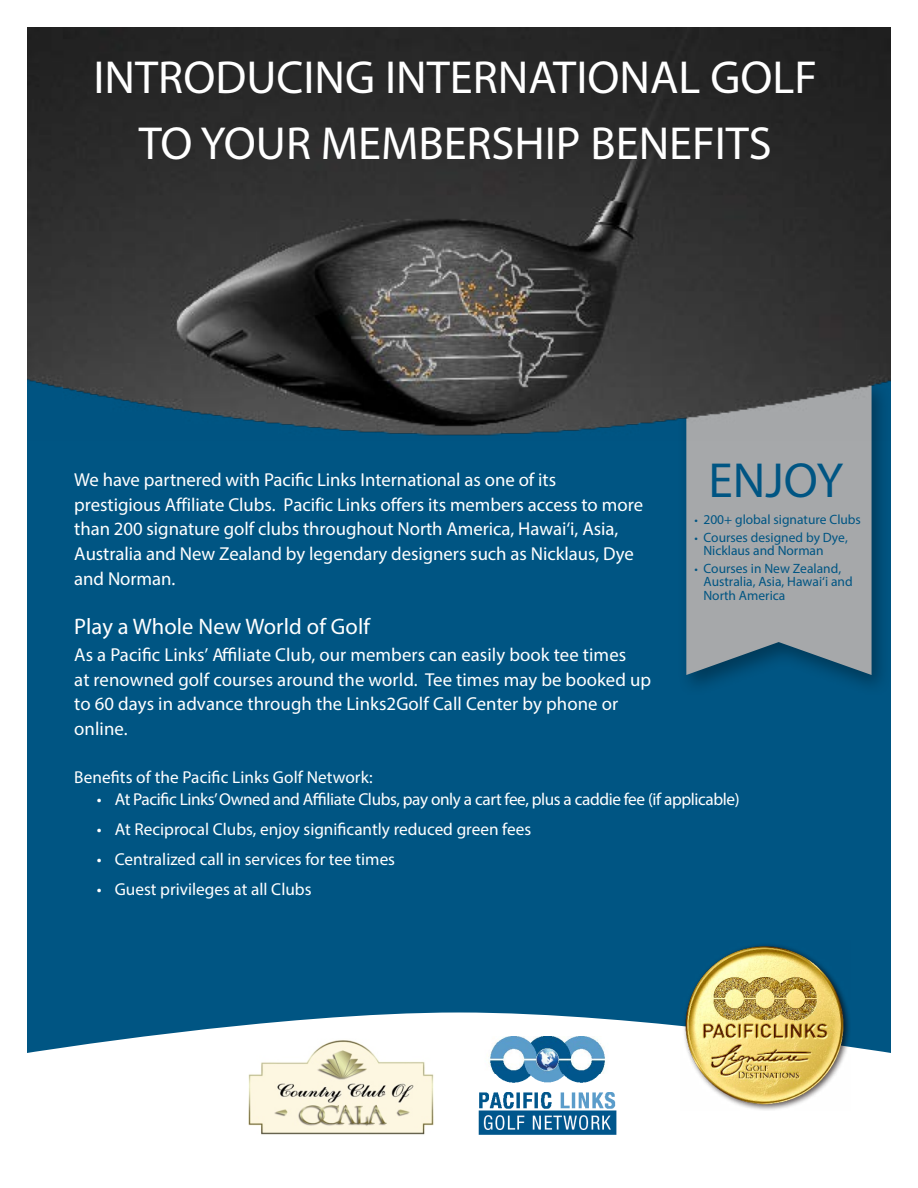
<style>
.page{position:relative;width:918px;height:1188px;background:#fff}
.page>*{position:absolute;margin:0;border:0;box-sizing:border-box;transform-origin:0 0}
.t1{font:49.5px "Myriad Pro";color:#005583}
.t2{font:46.5px/66px "Myriad Pro";color:#fff;text-align:center}
.t3{font:22.5px "Myriad Pro";letter-spacing:.005em;color:#fff}
.t4{font:18.75px/24.8px "Myriad Pro";letter-spacing:-.005em;color:#fff}
.t5{font:17.25px "Myriad Pro";color:#fff}
.t6{font:17.25px "Myriad Pro";letter-spacing:-.025em;color:#fff}
.t7{font:13.5px/13.5px "Myriad Pro";color:#005583}
.s1{font-size:12.15px}
</style>
<div class="page">
<div style="left:27px;top:441px;width:864px;height:612px;background:#005583"></div>
<div style="left:676px;top:377px;width:216px;height:321px;background:#000;opacity:.32"></div>
<svg style="left:686px;top:441px;width:186px;height:234px;background:#99a0a5"></svg>
<img style="left:27px;top:27px;width:864px;height:414px">
<img style="left:472px;top:1036px;width:158px;height:99px">
<img style="left:680px;top:941px;width:170px;height:169px">
<img style="left:249px;top:1039px;width:185px;height:96px">
<h2 class="t2" style="left:93px;top:44px;width:725px">INTRODUCING INTERNATIONAL GOLF<br>TO YOUR MEMBERSHIP BENEFITS</h2>
<h1 class="t1" style="left:709px;top:450px;width:136px">ENJOY</h1>
<p class="t7" style="left:694px;top:512px;width:168px"><span class="s1">•</span> 200+ global signature Clubs</p>
<p class="t7" style="left:703px;top:531px;width:146px;line-height:12.9px;text-indent:-9px"><span class="s1">•</span> Courses designed by Dye,<br>Nicklaus and Norman</p>
<p class="t7" style="left:703px;top:561px;width:151px;text-indent:-9px"><span class="s1">•</span> Courses in New Zealand,<br>Australia, Asia, Hawai‘i and<br>North America</p>
<p class="t4" style="left:74px;top:467px;width:570px">We have partnered with Pacific Links International as one of its prestigious Affiliate Clubs. Pacific Links offers its members access to more than 200 signature golf clubs throughout North America, Hawai‘i, Asia, Australia and New Zealand by legendary designers such as Nicklaus, Dye and Norman.</p>
<p class="t3" style="left:74px;top:613px;width:297px">Play a Whole New World of Golf</p>
<p class="t4" style="left:74px;top:642px;width:578px">As a Pacific Links’ Affiliate Club, our members can easily book tee times<br>at renowned golf courses around the world. Tee times may be booked up to 60 days in advance through the Links2Golf Call Center by phone or online.</p>
<p class="t5" style="left:74px;top:767px;width:300px">Benefits of the Pacific Links Golf Network:</p>
<p class="t6" style="left:97px;top:788px;width:644px">• At Pacific Links’ Owned and Affiliate Clubs, pay only a cart fee, plus a caddie fee (if applicable)</p>
<p class="t5" style="left:97px;top:818px;width:436px">• At Reciprocal Clubs, enjoy significantly reduced green fees</p>
<p class="t5" style="left:97px;top:848px;width:300px">• Centralized call in services for tee times</p>
<p class="t5" style="left:97px;top:878px;width:216px">• Guest privileges at all Clubs</p>
</div>
